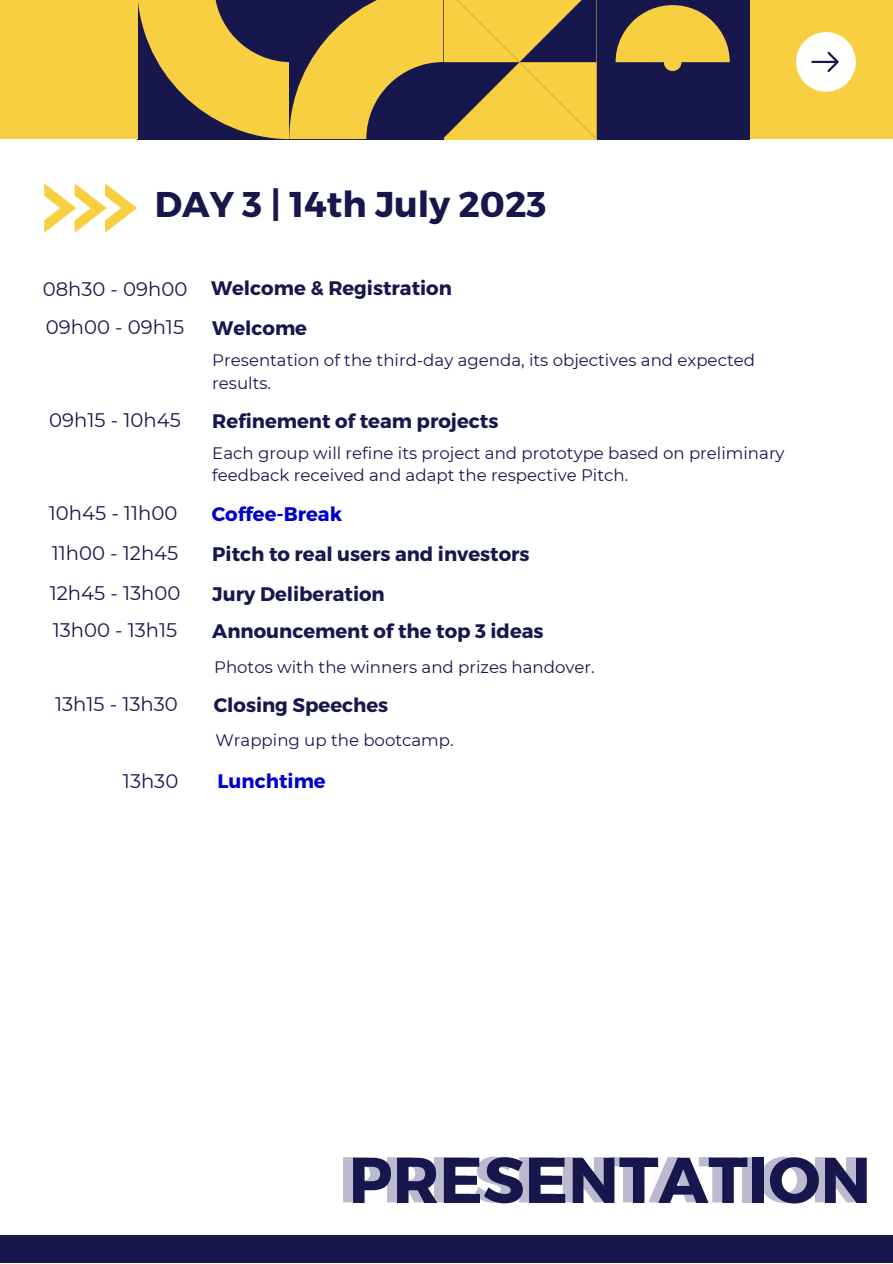
<style>
.page{position:relative;width:893px;height:1264px;background:#fff}
.page>*{position:absolute;margin:0;border:0;box-sizing:border-box;transform-origin:0 0}
.t1{font:700 64.65px "Montserrat";letter-spacing:-.165em;color:#120052}
.t2{font:700 35.7px "Montserrat";color:#17174d}
.t3{font:700 19.65px "Montserrat";color:#17174d}
.t4{font:19.65px "Montserrat";color:#17174d}
.t5{font:700 19.65px "Montserrat";color:#0000cd}
.t6{font:16.65px/22.5px "Montserrat";color:#17174d}
.s1{color:#17174d}
</style>
<div class="page">
<div style="left:749px;top:0;width:143px;height:139px;background:#f8cf40"></div>
<svg style="left:796px;top:32px;width:59px;height:60px"></svg>
<div style="left:595px;top:0;width:154px;height:139px;background:#17174d"></div>
<svg style="left:615px;top:5px;width:114px;height:66px"></svg>
<svg style="left:137px;top:0;width:459px;height:139px;background:#a98e44"></svg>
<div style="left:0;top:0;width:137px;height:139px;background:#f8cf40"></div>
<svg style="left:44px;top:183px;width:93px;height:50px"></svg>
<div style="left:0;top:1234px;width:892px;height:28px;background:#17174d"></div>
<p class="t2" style="left:155px;top:181px;width:393px">DAY 3 | 14th July 2023</p>
<p class="t4" style="left:43px;top:277px;width:146px">08h30 - 09h00</p>
<p class="t3" style="left:211px;top:275px;width:242px">Welcome &amp; Registration</p>
<p class="t4" style="left:46px;top:315px;width:140px">09h00 - 09h15</p>
<p class="t3" style="left:212px;top:315px;width:96px">Welcome</p>
<p class="t6" style="left:212px;top:349px;width:544px">Presentation of the third-day agenda, its objectives and expected results.</p>
<p class="t4" style="left:49px;top:408px;width:133px">09h15 - 10h45</p>
<p class="t3" style="left:212px;top:408px;width:288px">Refinement of team projects</p>
<p class="t6" style="left:212px;top:442px;width:573px">Each group will refine its project and prototype based on preliminary feedback received and adapt the respective Pitch.</p>
<p class="t4" style="left:49px;top:501px;width:130px">10h45 - 11h00</p>
<p class="t5" style="left:212px;top:501px;width:132px">Coffee-Break</p>
<p class="t4" style="left:52px;top:541px;width:128px">11h00 - 12h45</p>
<p class="t3" style="left:212px;top:541px;width:319px">Pitch to real users and investors</p>
<p class="t4" style="left:50px;top:581px;width:132px">12h45 - 13h00</p>
<p class="t3" style="left:212px;top:581px;width:174px">Jury Deliberation</p>
<p class="t4" style="left:53px;top:618px;width:126px">13h00 - 13h15</p>
<p class="t3" style="left:212px;top:618px;width:333px">Announcement of the top 3 ideas</p>
<p class="t6" style="left:214px;top:655px;width:382px">Photos with the winners and prizes handover.</p>
<p class="t4" style="left:55px;top:692px;width:124px">13h15 - 13h30</p>
<p class="t3" style="left:214px;top:692px;width:176px">Closing Speeches</p>
<p class="t6" style="left:215px;top:729px;width:240px">Wrapping up the bootcamp.</p>
<p class="t4" style="left:123px;top:769px;width:57px">13h30</p>
<p class="t5" style="left:218px;top:768px;width:110px">Lunchtime</p>
<p class="t1" style="left:338px;top:1137px;width:534px">P<span class="s1">P</span>R<span class="s1">R</span>E<span class="s1">E</span>S<span class="s1">S</span>E<span class="s1">E</span>N<span class="s1">N</span>T<span class="s1">T</span>A<span class="s1">A</span>T<span class="s1">T</span>I<span class="s1">I</span>O<span class="s1">O</span>N<span class="s1">N</span></p>
</div>
